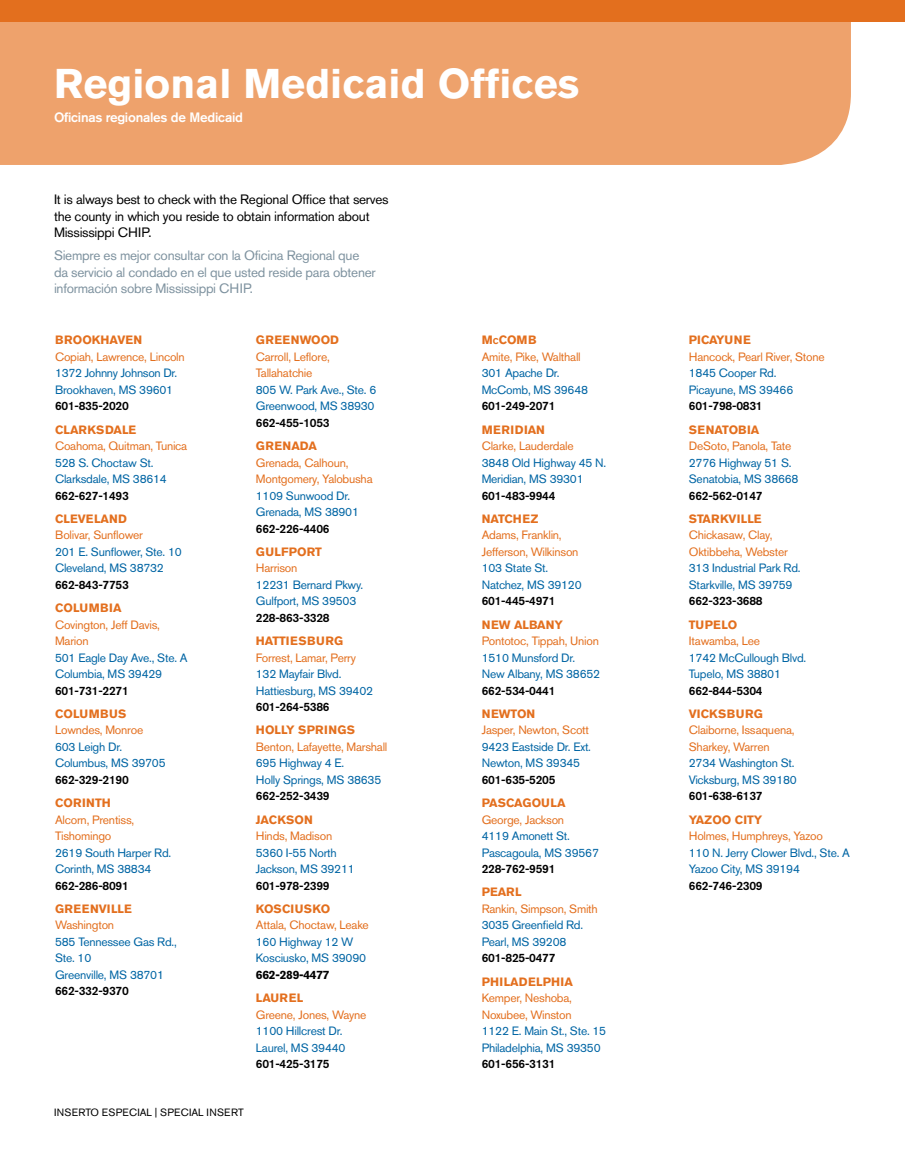
<style>
.page{position:relative;width:905px;height:1161px;background:#fff}
.page>*{position:absolute;margin:0;border:0;box-sizing:border-box;transform-origin:0 0}
.t1{font:700 41.25px "Akzidenz Grotesk BE";color:#fff}
.t2{font:13.5px/16.5px "Akzidenz Grotesk BE";letter-spacing:-.02em;color:#7e929f}
.t3{font:13.5px/16.5px "Akzidenz Grotesk BE";letter-spacing:-.02em;color:#000}
.t4{font:500 13.5px "Akzidenz Grotesk BE";letter-spacing:-.02em;color:#fff}
.t5{font:12px/16.5px "Akzidenz Grotesk BE";letter-spacing:-.02em;color:#0065a4}
.t6{font:12px/16.5px "Akzidenz Grotesk BE";letter-spacing:-.02em;color:#e36f1e}
.t7{font:500 12px "Akzidenz Grotesk BE";letter-spacing:-.02em;color:#000}
.t8{font:700 12px "Akzidenz Grotesk BE";color:#e36f1e}
.t9{font:700 12px "Akzidenz Grotesk BE";letter-spacing:.04em;color:#e36f1e}
.t10{font:700 12px "Akzidenz Grotesk BE";letter-spacing:.02em;color:#e36f1e}
.t11{font:700 12px "Akzidenz Grotesk BE";letter-spacing:.03em;color:#e36f1e}
.t12{font:700 12px "Akzidenz Grotesk BE";letter-spacing:-.02em;color:#000}
.t13{font:10.5px "Akzidenz Grotesk BE";letter-spacing:.02em;color:#000}
.s1{font-weight:700}
.s2{font-weight:700;font-size:8.4px}
</style>
<div class="page">
<div style="left:0;top:22px;width:850px;height:143px;background:#eea26c"></div>
<div style="left:0;top:0;width:904px;height:22px;background:#e36f1e"></div>
<h1 class="t1" style="left:54px;top:60px;width:526px">REGIONAL MEDICAID OFFICES</h1>
<p class="t4" style="left:54px;top:109px;width:191px">Oficinas regionales de Medicaid</p>
<p class="t3" style="left:54px;top:191px;width:336px">It is always best to check with the Regional Office that serves the county in which you reside to obtain information about<br>Mississippi CHIP.</p>
<p class="t2" style="left:54px;top:247px;width:323px">Siempre es mejor consultar con la Oficina Regional que da servicio al condado en el que usted reside para obtener información sobre Mississippi CHIP.</p>
<p class="t8" style="left:55px;top:333px;width:89px">BROOKHAVEN</p>
<p class="t6" style="left:55px;top:348px;width:131px">Copiah, Lawrence, Lincoln</p>
<p class="t5" style="left:55px;top:365px;width:124px">1372 Johnny Johnson Dr.<br>Brookhaven, MS 39601</p>
<p class="t7" style="left:55px;top:399px;width:75px">601-835-2020</p>
<p class="t8" style="left:55px;top:422px;width:83px">CLARKSDALE</p>
<p class="t6" style="left:55px;top:438px;width:134px">Coahoma, Quitman, Tunica</p>
<p class="t5" style="left:55px;top:454px;width:113px">528 S. Choctaw St.<br>Clarksdale, MS 38614</p>
<p class="t7" style="left:55px;top:488px;width:75px">662-627-1493</p>
<p class="t8" style="left:55px;top:512px;width:72px">CLEVELAND</p>
<p class="t6" style="left:55px;top:527px;width:89px">Bolivar, Sunflower</p>
<p class="t5" style="left:55px;top:543px;width:128px">201 E. Sunflower, Ste. 10<br>Cleveland, MS 38732</p>
<p class="t7" style="left:55px;top:577px;width:75px">662-843-7753</p>
<p class="t8" style="left:55px;top:601px;width:68px">COLUMBIA</p>
<p class="t6" style="left:55px;top:616px;width:106px">Covington, Jeff Davis,<br>Marion</p>
<p class="t5" style="left:55px;top:649px;width:134px">501 Eagle Day Ave., Ste. A<br>Columbia, MS 39429</p>
<p class="t7" style="left:55px;top:683px;width:75px">601-731-2271</p>
<p class="t8" style="left:55px;top:707px;width:73px">COLUMBUS</p>
<p class="t6" style="left:55px;top:722px;width:90px">Lowndes, Monroe</p>
<p class="t5" style="left:55px;top:738px;width:112px">603 Leigh Dr.<br>Columbus, MS 39705</p>
<p class="t7" style="left:55px;top:772px;width:75px">662-329-2190</p>
<p class="t8" style="left:55px;top:796px;width:57px">CORINTH</p>
<p class="t6" style="left:55px;top:811px;width:81px">Alcorn, Prentiss,<br>Tishomingo</p>
<p class="t5" style="left:55px;top:844px;width:118px">2619 South Harper Rd.<br>Corinth, MS 38834</p>
<p class="t7" style="left:55px;top:878px;width:75px">662-286-8091</p>
<p class="t9" style="left:55px;top:902px;width:78px">GREENVILLE</p>
<p class="t6" style="left:55px;top:917px;width:61px">Washington</p>
<p class="t5" style="left:55px;top:933px;width:123px">585 Tennessee Gas Rd.,<br>Ste. 10<br>Greenville, MS 38701</p>
<p class="t7" style="left:55px;top:984px;width:75px">662-332-9370</p>
<p class="t9" style="left:256px;top:333px;width:83px">GREENWOOD</p>
<p class="t6" style="left:256px;top:348px;width:75px">Carroll, Leflore,<br>Tallahatchie</p>
<p class="t5" style="left:256px;top:381px;width:122px">805 W. Park Ave., Ste. 6<br>Greenwood, MS 38930</p>
<p class="t7" style="left:256px;top:415px;width:75px">662-455-1053</p>
<p class="t9" style="left:256px;top:439px;width:63px">GRENADA</p>
<p class="t6" style="left:256px;top:454px;width:118px">Grenada, Calhoun,<br>Montgomery, Yalobusha</p>
<p class="t5" style="left:256px;top:487px;width:105px">1109 Sunwood Dr.<br>Grenada, MS 38901</p>
<p class="t7" style="left:256px;top:521px;width:75px">662-226-4406</p>
<p class="t8" style="left:256px;top:545px;width:68px">GULFPORT</p>
<p class="t6" style="left:256px;top:560px;width:43px">Harrison</p>
<p class="t5" style="left:256px;top:576px;width:109px">12231 Bernard Pkwy.<br>Gulfport, MS 39503</p>
<p class="t7" style="left:256px;top:610px;width:75px">228-863-3328</p>
<p class="t11" style="left:256px;top:634px;width:87px">HATTIESBURG</p>
<p class="t6" style="left:256px;top:649px;width:102px">Forrest, Lamar, Perry</p>
<p class="t5" style="left:256px;top:666px;width:119px">132 Mayfair Blvd.<br>Hattiesburg, MS 39402</p>
<p class="t7" style="left:256px;top:699px;width:75px">601-264-5386</p>
<p class="t8" style="left:256px;top:723px;width:101px">HOLLY SPRINGS</p>
<p class="t6" style="left:256px;top:738px;width:133px">Benton, Lafayette, Marshall</p>
<p class="t5" style="left:256px;top:755px;width:127px">695 Highway 4 E.<br>Holly Springs, MS 38635</p>
<p class="t7" style="left:256px;top:789px;width:75px">662-252-3439</p>
<p class="t8" style="left:256px;top:812px;width:58px">JACKSON</p>
<p class="t6" style="left:256px;top:828px;width:78px">Hinds, Madison</p>
<p class="t5" style="left:256px;top:844px;width:100px">5360 I-55 North<br>Jackson, MS 39211</p>
<p class="t7" style="left:256px;top:878px;width:75px">601-978-2399</p>
<p class="t10" style="left:256px;top:902px;width:76px">KOSCIUSKO</p>
<p class="t6" style="left:256px;top:917px;width:114px">Attala, Choctaw, Leake</p>
<p class="t5" style="left:256px;top:933px;width:112px">160 Highway 12 W<br>Kosciusko, MS 39090</p>
<p class="t12" style="left:256px;top:968px;width:75px">662-289-4477</p>
<p class="t8" style="left:256px;top:991px;width:49px">LAUREL</p>
<p class="t6" style="left:256px;top:1006px;width:112px">Greene, Jones, Wayne</p>
<p class="t5" style="left:256px;top:1023px;width:91px">1100 Hillcrest Dr.<br>Laurel, MS 39440</p>
<p class="t7" style="left:256px;top:1056px;width:75px">601-425-3175</p>
<p class="t13" style="left:54px;top:1106px;width:114px">InSERTO ESPECIAL | special</p>
<p class="t13" style="left:206px;top:1106px;width:8px">insert</p>
<p class="t6" style="left:481px;top:332px;width:100px"><span class="s1">M</span><span class="s2">c</span><span class="s1">COMB<br></span>Amite, Pike, Walthall</p>
<p class="t5" style="left:482px;top:365px;width:108px">301 Apache Dr.<br>McComb, MS 39648</p>
<p class="t7" style="left:482px;top:399px;width:75px">601-249-2071</p>
<p class="t9" style="left:482px;top:422px;width:65px">MERIDIAN</p>
<p class="t6" style="left:482px;top:438px;width:93px">Clarke, Lauderdale</p>
<p class="t5" style="left:482px;top:454px;width:126px">3848 Old Highway 45 N.<br>Meridian, MS 39301</p>
<p class="t7" style="left:482px;top:488px;width:75px">601-483-9944</p>
<p class="t8" style="left:482px;top:512px;width:58px">NATCHEZ</p>
<p class="t6" style="left:482px;top:527px;width:98px">Adams, Franklin,<br>Jefferson, Wilkinson</p>
<p class="t5" style="left:482px;top:560px;width:101px">103 State St.<br>Natchez, MS 39120</p>
<p class="t7" style="left:482px;top:594px;width:75px">601-445-4971</p>
<p class="t8" style="left:482px;top:617px;width:83px">N EW ALBANY</p>
<p class="t6" style="left:482px;top:633px;width:119px">Pontotoc, Tippah, Union</p>
<p class="t5" style="left:482px;top:649px;width:120px">1510 Munsford Dr.<br>New Albany, MS 38652</p>
<p class="t7" style="left:482px;top:683px;width:75px">662-534-0441</p>
<p class="t8" style="left:482px;top:707px;width:55px">N EWTON</p>
<p class="t6" style="left:482px;top:722px;width:109px">Jasper, Newton, Scott</p>
<p class="t5" style="left:482px;top:738px;width:111px">9423 Eastside Dr. Ext.<br>Newton, MS 39345</p>
<p class="t7" style="left:482px;top:772px;width:75px">601-635-5205</p>
<p class="t8" style="left:482px;top:796px;width:85px">PASCAGOULA</p>
<p class="t6" style="left:482px;top:811px;width:84px">George, Jackson</p>
<p class="t5" style="left:482px;top:828px;width:119px">4119 Amonett St.<br>Pascagoula, MS 39567</p>
<p class="t7" style="left:482px;top:862px;width:75px">228-762-9591</p>
<p class="t8" style="left:482px;top:885px;width:9px">PEARL</p>
<p class="t6" style="left:482px;top:900px;width:117px">Rankin, Simpson, Smith</p>
<p class="t5" style="left:482px;top:917px;width:103px">3035 Greenfield Rd.<br>Pearl, MS 39208</p>
<p class="t7" style="left:482px;top:951px;width:75px">601-825-0477</p>
<p class="t10" style="left:482px;top:974px;width:93px">PHILADELPHIA</p>
<p class="t6" style="left:482px;top:990px;width:92px">Kemper, Neshoba,<br>Noxubee, Winston</p>
<p class="t5" style="left:482px;top:1023px;width:126px">1122 E. Main St., Ste. 15<br>Philadelphia, MS 39350</p>
<p class="t7" style="left:482px;top:1057px;width:75px">601-656-3131</p>
<p class="t11" style="left:689px;top:333px;width:63px">PICAYUNE</p>
<p class="t6" style="left:689px;top:348px;width:137px">Hancock, Pearl River, Stone</p>
<p class="t5" style="left:689px;top:365px;width:106px">1845 Cooper Rd.<br>Picayune, MS 39466</p>
<p class="t7" style="left:689px;top:399px;width:75px">601-798-0831</p>
<p class="t8" style="left:689px;top:422px;width:72px">SENATOBIA</p>
<p class="t6" style="left:689px;top:438px;width:104px">DeSoto, Panola, Tate</p>
<p class="t5" style="left:689px;top:454px;width:111px">2776 Highway 51 S.<br>Senatobia, MS 38668</p>
<p class="t7" style="left:689px;top:488px;width:75px">662-562-0147</p>
<p class="t8" style="left:689px;top:512px;width:74px">STARKVILLE</p>
<p class="t6" style="left:689px;top:527px;width:100px">Chickasaw, Clay,<br>Oktibbeha, Webster</p>
<p class="t5" style="left:689px;top:560px;width:113px">313 Industrial Park Rd.<br>Starkville, MS 39759</p>
<p class="t7" style="left:689px;top:594px;width:75px">662-323-3688</p>
<p class="t8" style="left:689px;top:617px;width:50px">TUPELO</p>
<p class="t6" style="left:689px;top:633px;width:73px">Itawamba, Lee</p>
<p class="t5" style="left:689px;top:649px;width:119px">1742 McCullough Blvd.<br>Tupelo, MS 38801</p>
<p class="t7" style="left:689px;top:683px;width:75px">662-844-5304</p>
<p class="t10" style="left:689px;top:707px;width:74px">VICKSBURG</p>
<p class="t6" style="left:689px;top:722px;width:107px">Claiborne, Issaquena,<br>Sharkey, Warren</p>
<p class="t5" style="left:689px;top:755px;width:109px">2734 Washington St.<br>Vicksburg, MS 39180</p>
<p class="t7" style="left:689px;top:789px;width:75px">601-638-6137</p>
<p class="t8" style="left:689px;top:812px;width:75px">YAZOO CITY</p>
<p class="t6" style="left:689px;top:828px;width:136px">Holmes, Humphreys, Yazoo</p>
<p class="t5" style="left:689px;top:844px;width:162px">110 N. Jerry Clower Blvd., Ste. A<br>Yazoo City, MS 39194</p>
<p class="t7" style="left:689px;top:878px;width:75px">662-746-2309</p>
</div>
